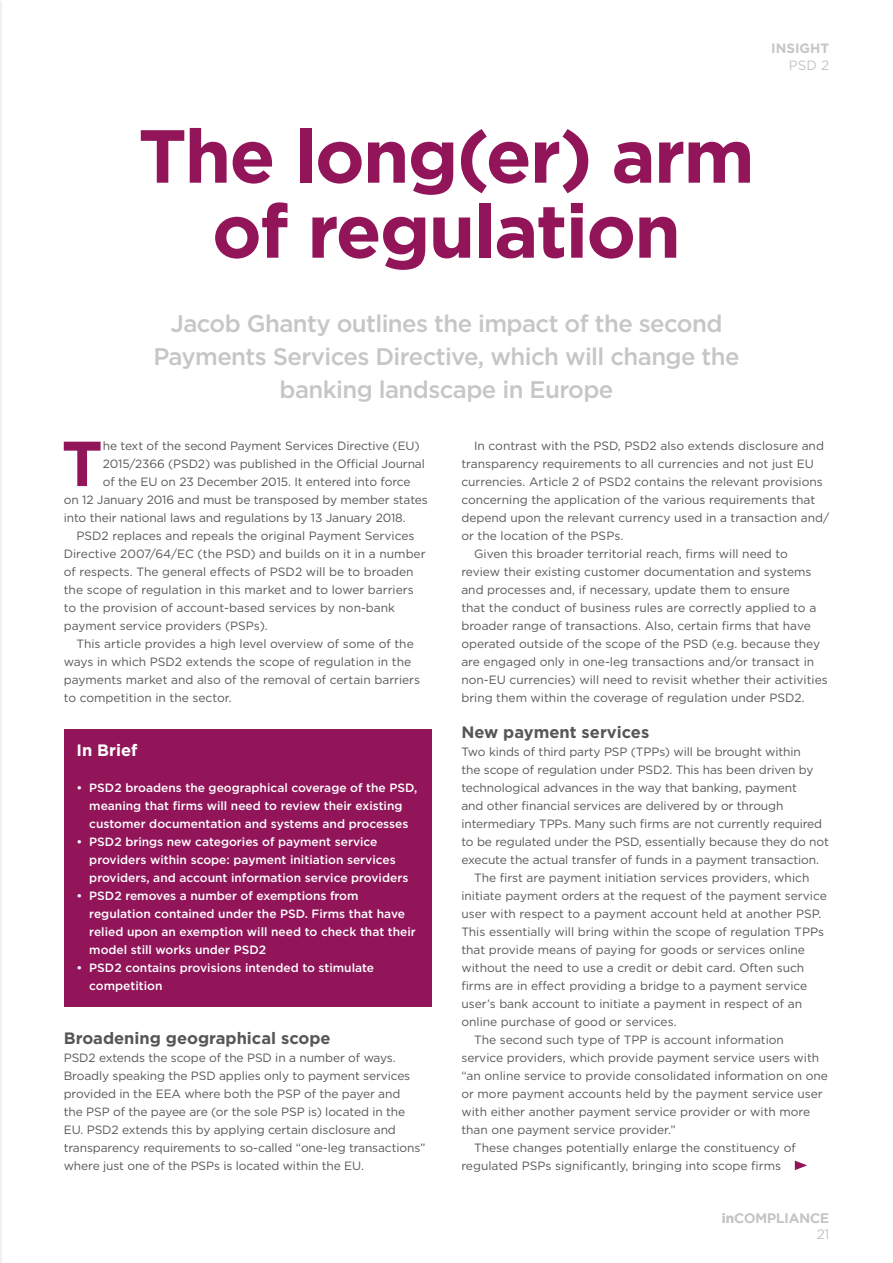
<style>
.page{position:relative;width:893px;height:1263px;background:#fff}
.page>*{position:absolute;margin:0;border:0;box-sizing:border-box;transform-origin:0 0}
.t1{font:700 75px/75px "Gotham";letter-spacing:-.025em;color:#92155a;text-align:center}
.t2{font:700 63.45px "Gotham";color:#92155a}
.t3{font:500 24px/33px "Gotham";letter-spacing:-.025em;color:#c6c6c6;text-align:center}
.t4{font:700 16.5px "Gotham";color:#575756}
.t5{font:700 16.5px "Gotham";color:#fff}
.t6{font:500 13.5px/16.2px "Gotham";color:#c6c6c6;text-align:right}
.t7{font:700 13.5px "Gotham";color:#c6c6c6}
.t8{font:13.5px "Gotham";color:#c6c6c6}
.t9{font:12px/18px "Gotham";color:#575756}
.t10{font:500 12px/18px "Gotham";color:#fff}
.s1{font-weight:700}
.s2{font-weight:300}
</style>
<div class="page">
<hr style="left:0;top:1px;width:1px;height:1262px;background:#f7edf6">
<svg style="left:795px;top:1160px;width:12px;height:10px"></svg>
<div style="left:64px;top:729px;width:368px;height:278px;background:#92155a"></div>
<p class="t7" style="left:771px;top:40px;width:59px">INSIGHT</p>
<p class="t8" style="left:789px;top:56px;width:42px">PSD 2</p>
<h1 class="t1" style="left:138px;top:118px;width:618px">The long(er) arm of regulation</h1>
<h3 class="t3" style="left:153px;top:307px;width:588px">Jacob Ghanty outlines the impact of the second<br>Payments Services Directive, which will change the banking landscape in Europe</h3>
<h2 class="t2" style="left:62px;top:421px;width:43px">T</h2>
<p class="t9" style="left:103px;top:437px;width:319px">he text of the second Payment Services Directive (EU)</p>
<p class="t9" style="left:103px;top:455px;width:324px">2015/2366 (PSD2) was published in the Official Journal</p>
<p class="t9" style="left:103px;top:473px;width:309px">of the EU on 23 December 2015. It entered into force</p>
<p class="t9" style="left:64px;top:491px;width:366px">on 12 January 2016 and must be transposed by member states</p>
<p class="t9" style="left:64px;top:509px;width:343px">into their national laws and regulations by 13 January 2018.</p>
<p class="t9" style="left:77px;top:527px;width:339px">PSD2 replaces and repeals the original Payment Services</p>
<p class="t9" style="left:64px;top:545px;width:363px">Directive 2007/64/EC (the PSD) and builds on it in a number</p>
<p class="t9" style="left:64px;top:563px;width:351px">of respects. The general effects of PSD2 will be to broaden</p>
<p class="t9" style="left:64px;top:581px;width:351px">the scope of regulation in this market and to lower barriers</p>
<p class="t9" style="left:64px;top:599px;width:333px">to the provision of account-based services by non-bank</p>
<p class="t9" style="left:64px;top:617px;width:206px">payment service providers (PSPs).</p>
<p class="t9" style="left:77px;top:635px;width:339px">This article provides a high level overview of some of the</p>
<p class="t9" style="left:64px;top:653px;width:349px">ways in which PSD2 extends the scope of regulation in the</p>
<p class="t9" style="left:64px;top:671px;width:358px">payments market and also of the removal of certain barriers</p>
<p class="t9" style="left:64px;top:689px;width:169px">to competition in the sector.</p>
<h3 class="t5" style="left:77px;top:739px;width:62px">In Brief</h3>
<p class="t10" style="left:77px;top:779px;width:342px;text-align:center">• PSD2 broadens the geographical coverage of the PSD, meaning that firms will need to review their existing customer documentation and systems and processes</p>
<p class="t10" style="left:89px;top:833px;width:321px;text-indent:-13px">• PSD2 brings new categories of payment service providers within scope: payment initiation services providers, and account information service providers</p>
<p class="t10" style="left:89px;top:887px;width:328px;text-indent:-13px">• PSD2 removes a number of exemptions from regulation contained under the PSD. Firms that have relied upon an exemption will need to check that their model still works under PSD2</p>
<p class="t10" style="left:89px;top:959px;width:286px;text-indent:-13px">• PSD2 contains provisions intended to stimulate competition</p>
<h3 class="t4" style="left:64px;top:1027px;width:268px">Broadening geographical scope</h3>
<p class="t9" style="left:64px;top:1049px;width:363px">PSD2 extends the scope of the PSD in a number of ways.<br>Broadly speaking the PSD applies only to payment services provided in the EEA where both the PSP of the payer and<br>the PSP of the payee are (or the sole PSP is) located in the EU. PSD2 extends this by applying certain disclosure and transparency requirements to so-called “one-leg transactions” where just one of the PSPs is located within the EU.</p>
<p class="t9" style="left:474px;top:437px;width:351px">In contrast with the PSD, PSD2 also extends disclosure and</p>
<p class="t9" style="left:461px;top:455px;width:354px">transparency requirements to all currencies and not just EU</p>
<p class="t9" style="left:461px;top:473px;width:363px">currencies. Article 2 of PSD2 contains the relevant provisions</p>
<p class="t9" style="left:461px;top:491px;width:355px">concerning the application of the various requirements that</p>
<p class="t9" style="left:461px;top:509px;width:369px">depend upon the relevant currency used in a transaction and/</p>
<p class="t9" style="left:461px;top:527px;width:163px">or the location of the PSPs.</p>
<p class="t9" style="left:474px;top:545px;width:315px">Given this broader territorial reach, firms will need to</p>
<p class="t9" style="left:461px;top:563px;width:352px">review their existing customer documentation and systems</p>
<p class="t9" style="left:461px;top:581px;width:330px">and processes and, if necessary, update them to ensure</p>
<p class="t9" style="left:461px;top:599px;width:356px">that the conduct of business rules are correctly applied to a</p>
<p class="t9" style="left:461px;top:617px;width:351px">broader range of transactions. Also, certain firms that have</p>
<p class="t9" style="left:461px;top:635px;width:360px">operated outside of the scope of the PSD (e.g. because they</p>
<p class="t9" style="left:461px;top:653px;width:354px">are engaged only in one-leg transactions and/or transact in</p>
<p class="t9" style="left:461px;top:671px;width:368px">non-EU currencies) will need to revisit whether their activities</p>
<p class="t9" style="left:461px;top:689px;width:345px">bring them within the coverage of regulation under PSD2.</p>
<h3 class="t4" style="left:461px;top:721px;width:189px">New payment services</h3>
<p class="t9" style="left:461px;top:743px;width:341px">Two kinds of third party PSP (TPPs) will be brought within</p>
<p class="t9" style="left:461px;top:761px;width:354px">the scope of regulation under PSD2. This has been driven by</p>
<p class="t9" style="left:461px;top:779px;width:337px">technological advances in the way that banking, payment</p>
<p class="t9" style="left:461px;top:797px;width:324px">and other financial services are delivered by or through</p>
<p class="t9" style="left:461px;top:815px;width:362px">intermediary TPPs. Many such firms are not currently required</p>
<p class="t9" style="left:461px;top:833px;width:369px">to be regulated under the PSD, essentially because they do not</p>
<p class="t9" style="left:461px;top:851px;width:359px">execute the actual transfer of funds in a payment transaction.</p>
<p class="t9" style="left:474px;top:869px;width:337px">The first are payment initiation services providers, which</p>
<p class="t9" style="left:461px;top:887px;width:367px">initiate payment orders at the request of the payment service</p>
<p class="t9" style="left:461px;top:905px;width:362px">user with respect to a payment account held at another PSP.</p>
<p class="t9" style="left:461px;top:923px;width:364px">This essentially will bring within the scope of regulation TPPs</p>
<p class="t9" style="left:461px;top:941px;width:345px">that provide means of paying for goods or services online</p>
<p class="t9" style="left:461px;top:959px;width:344px">without the need to use a credit or debit card. Often such</p>
<p class="t9" style="left:461px;top:977px;width:347px">firms are in effect providing a bridge to a payment service</p>
<p class="t9" style="left:461px;top:995px;width:342px">user’s bank account to initiate a payment in respect of an</p>
<p class="t9" style="left:461px;top:1013px;width:217px">online purchase of good or services.</p>
<p class="t9" style="left:474px;top:1031px;width:311px">The second such type of TPP is account information</p>
<p class="t9" style="left:461px;top:1049px;width:359px">service providers, which provide payment service users with</p>
<p class="t9" style="left:461px;top:1067px;width:368px">“an online service to provide consolidated information on one</p>
<p class="t9" style="left:461px;top:1085px;width:363px">or more payment accounts held by the payment service user</p>
<p class="t9" style="left:461px;top:1103px;width:350px">with either another payment service provider or with more</p>
<p class="t9" style="left:461px;top:1121px;width:216px">than one payment service provider.”</p>
<p class="t9" style="left:474px;top:1139px;width:323px">These changes potentially enlarge the constituency of</p>
<p class="t9" style="left:461px;top:1157px;width:321px">regulated PSPs significantly, bringing into scope firms</p>
<p class="t6" style="left:722px;top:1209px;width:109px"><span class="s1">in</span>COMPLIANCE<br><span class="s2">21</span></p>
</div>
